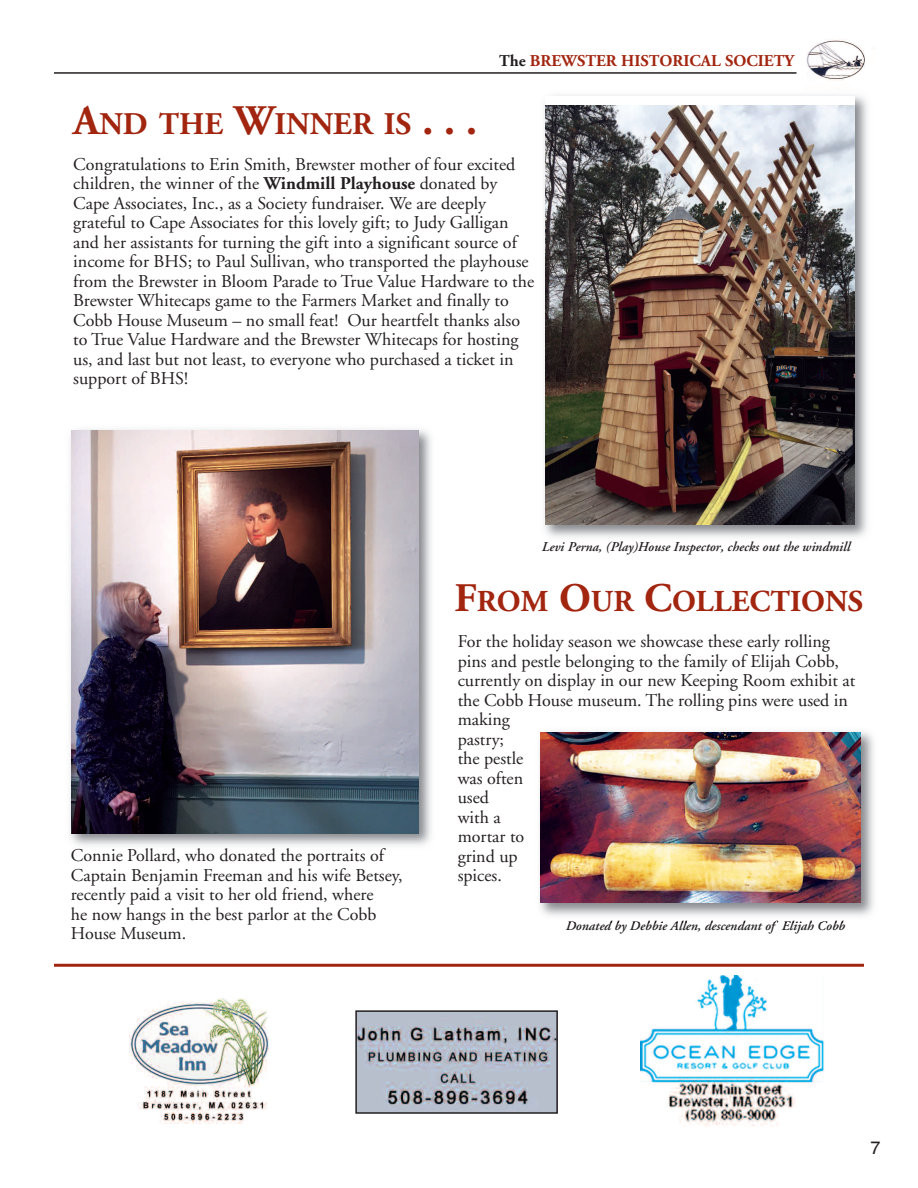
<style>
.page{position:relative;width:918px;height:1188px;background:#fff}
.page>*{position:absolute;margin:0;border:0;box-sizing:border-box;transform-origin:0 0}
.t1{font:700 31.5px "Adobe Garamond";color:#a2250f}
.t2{font:700 30.3px "Adobe Garamond";color:#a2250f}
.t3{font:18px/19.5px "Adobe Garamond";color:#231f20}
.t4{font:18px "Helvetica";color:#231f20}
.t5{font:700 16.5px "Adobe Garamond";color:#a2250f}
.t6{font:italic 600 13.5px "Adobe Garamond";color:#231f20}
.s1{color:#231f20}
.s2{font-size:42px}
.s3{font-weight:700}
.s4{font-size:40.5px}
</style>
<div class="page">
<hr style="left:54px;top:72px;width:742px;height:2px;background:#231f20">
<img style="left:806px;top:39px;width:69px;height:42px">
<hr style="left:54px;top:964px;width:810px;height:3px;background:#a2250f">
<img style="left:640px;top:975px;width:184px;height:152px">
<img style="left:129px;top:999px;width:140px;height:124px">
<img style="left:358px;top:1013px;width:197px;height:98px">
<div style="left:355px;top:1010px;width:203px;height:104px;border:2px solid #231f20"></div>
<img style="left:544px;top:95px;width:324px;height:443px">
<img style="left:545px;top:105px;width:310px;height:420px">
<img style="left:70px;top:429px;width:361px;height:417px">
<img style="left:72px;top:431px;width:346px;height:402px">
<img style="left:540px;top:731px;width:334px;height:191px">
<svg style="left:567px;top:921px;width:27px;height:1px"></svg>
<img style="left:540px;top:732px;width:320px;height:171px">
<p class="t5" style="left:499px;top:51px;width:296px"><span class="s1">The</span> BREWSTER HISTORICAL SOCIETY</p>
<h1 class="t1" style="left:73px;top:107px;width:405px"><span class="s2">A</span>ND THE <span class="s2">W</span>INNER IS <span class="s2">. . .</span></h1>
<p class="t3" style="left:73px;top:156px;width:462px">Congratulations to Erin Smith, Brewster mother of four excited children, the winner of the <span class="s3">Windmill Playhouse</span> donated by Cape Associates, Inc., as a Society fundraiser. We are deeply grateful to Cape Associates for this lovely gift; to Judy Galligan and her assistants for turning the gift into a significant source of income for BHS; to Paul Sullivan, who transported the playhouse from the Brewster in Bloom Parade to True Value Hardware to the Brewster Whitecaps game to the Farmers Market and finally to Cobb House Museum – no small feat! Our heartfelt thanks also to True Value Hardware and the Brewster Whitecaps for hosting us, and last but not least, to everyone who purchased a ticket in support of BHS!</p>
<p class="t6" style="left:542px;top:539px;width:310px">Levi Perna, (Play)House Inspector, checks out the windmill</p>
<p class="t3" style="left:71px;top:847px;width:333px">Connie Pollard, who donated the portraits of Captain Benjamin Freeman and his wife Betsey, recently paid a visit to her old friend, where<br>he now hangs in the best parlor at the Cobb House Museum.</p>
<h2 class="t2" style="left:455px;top:585px;width:410px"><span class="s4">F</span>ROM <span class="s4">O</span>UR <span class="s4">C</span>OLLECTIONS</h2>
<p class="t3" style="left:458px;top:634px;width:399px">For the holiday season we showcase these early rolling pins and pestle belonging to the family of Elijah Cobb, currently on display in our new Keeping Room exhibit at the Cobb House museum. The rolling pins were used in making<br>pastry;<br>the pestle<br>was often<br>used<br>with a<br>mortar to<br>grind up<br>spices.</p>
<p class="t6" style="left:566px;top:919px;width:281px">Donated by Debbie Allen, descendant of Elijah Cobb</p>
<p class="t4" style="left:871px;top:1138px;width:12px">7</p>
</div>
